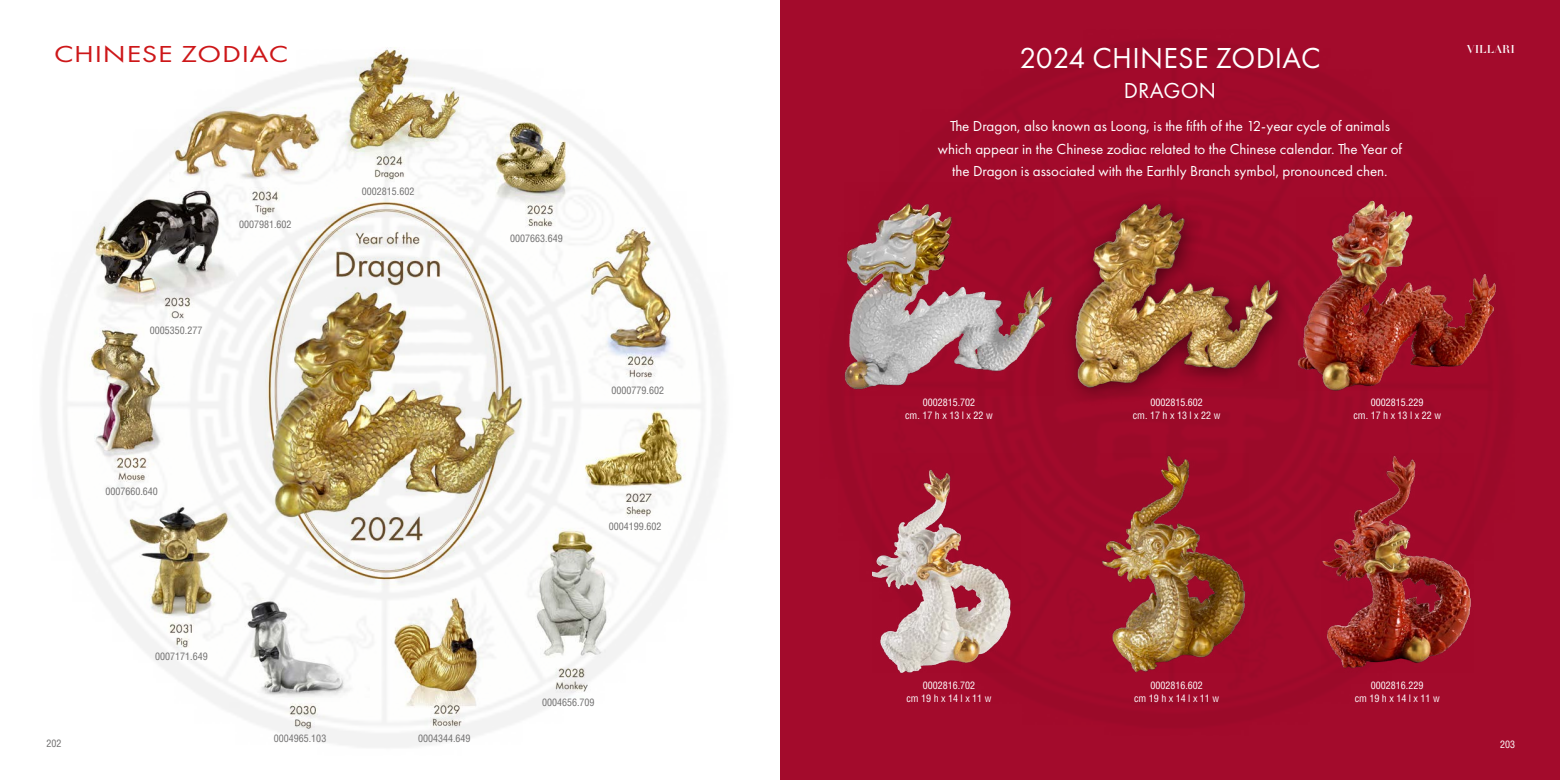
<style>
.page{position:relative;width:1560px;height:780px;background:#fff}
.page>*{position:absolute;margin:0;border:0;box-sizing:border-box;transform-origin:0 0}
.t1{font:30px "Futura PT";letter-spacing:.01em;color:#fff}
.t2{font:24px "Futura PT";letter-spacing:.025em;color:#cd1719;scale:1.25 1}
.t3{font:22.5px "Futura PT";letter-spacing:.01em;color:#fff}
.t4{font:15px/22.5px "Futura PT";color:#fff;text-align:center}
.t5{font:11.25px "Didot LT Std Headline";color:#fff}
.t6{font:condensed 10px/12.5px "Helvetica";color:#fff;text-align:center}
.t7{font:condensed 10px "Helvetica";color:#706f6f}
</style>
<div class="page">
<div style="left:780px;top:0;width:779px;height:780px;background:#a30b2c"></div>
<img style="left:42px;top:49px;width:683px;height:699px">
<img style="left:1297px;top:200px;width:200px;height:190px">
<img style="left:844px;top:202px;width:209px;height:188px">
<img style="left:1322px;top:455px;width:150px;height:215px">
<div style="left:1060px;top:190px;width:237px;height:217px;background:#9c0a2a"></div>
<img style="left:1074px;top:203px;width:204px;height:186px">
<img style="left:1102px;top:453px;width:144px;height:219px">
<img style="left:872px;top:469px;width:139px;height:203px">
<h2 class="t2" style="left:54px;top:40px;width:189px">CHINESE ZODIAC</h2>
<h1 class="t1" style="left:1019px;top:40px;width:302px">2024 CHINESE ZODIAC</h1>
<h3 class="t3" style="left:1123px;top:77px;width:94px">DRAGON</h3>
<p class="t4" style="left:937px;top:115px;width:465px">The Dragon, also known as Loong, is the fifth of the 12-year cycle of animals which appear in the Chinese zodiac related to the Chinese calendar. The Year of the Dragon is associated with the Earthly Branch symbol, pronounced chen.</p>
<p class="t7" style="left:239px;top:218px;width:54px">0007981.602</p>
<p class="t7" style="left:362px;top:185px;width:54px">0002815.602</p>
<p class="t7" style="left:510px;top:232px;width:54px">0007663.649</p>
<p class="t5" style="left:1466px;top:42px;width:50px">VILLARI</p>
<p class="t7" style="left:150px;top:323px;width:54px">0005350.277</p>
<p class="t7" style="left:105px;top:485px;width:54px">0007660.640</p>
<p class="t7" style="left:611px;top:384px;width:54px">0000779.602</p>
<p class="t7" style="left:609px;top:520px;width:54px">0004199.602</p>
<p class="t6" style="left:905px;top:396px;width:89px">0002815.702<br>cm. 17 h x 13 l x 22 w</p>
<p class="t6" style="left:1132px;top:396px;width:89px">0002815.602<br>cm. 17 h x 13 l x 22 w</p>
<p class="t6" style="left:1353px;top:396px;width:89px">0002815.229<br>cm. 17 h x 13 l x 22 w</p>
<p class="t7" style="left:47px;top:737px;width:16px">202</p>
<p class="t7" style="left:155px;top:650px;width:54px">0007171.649</p>
<p class="t7" style="left:274px;top:731px;width:54px">0004965.103</p>
<p class="t7" style="left:418px;top:731px;width:54px">0004344.649</p>
<p class="t7" style="left:542px;top:696px;width:54px">0004656.709</p>
<p class="t6" style="left:906px;top:679px;width:86px">0002816.702<br>cm 19 h x 14 l x 11 w</p>
<p class="t6" style="left:1354px;top:679px;width:86px">0002816.229<br>cm 19 h x 14 l x 11 w</p>
<p class="t6" style="left:1133px;top:679px;width:86px">0002816.602<br>cm 19 h x 14 l x 11 w</p>
<p class="t6" style="left:1499px;top:738px;width:16px">203</p>
</div>
